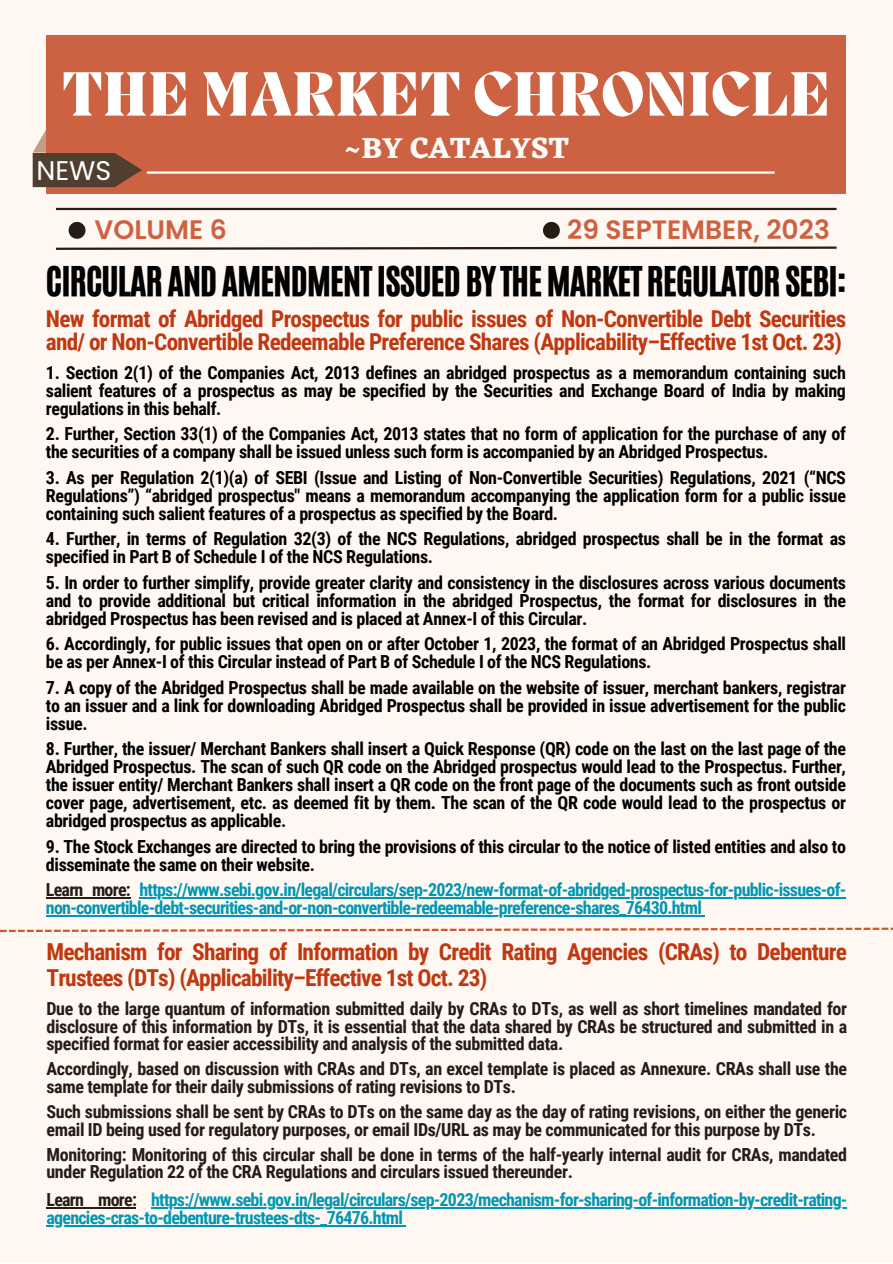
<style>
.page{position:relative;width:893px;height:1264px;background:#fff}
.page>*{position:absolute;margin:0;border:0;box-sizing:border-box;transform-origin:0 0}
.t1{font:800 64.2px "Migra";color:#fff}
.t2{font:34.5px "CA Generated";letter-spacing:-.02em;color:#000}
.t3{font:700 30px "Eczar";color:#fdfbf9}
.t4{font:27px "Poppins";color:#fff}
.t5{font:600 26.7px "Poppins";color:#cd6243}
.t6{font:600 26.55px "Poppins";color:#cd6243}
.t7{font:700 23.4px/25.8px "Roboto Condensed";letter-spacing:-.035em;color:#bf3811}
.t8{font:700 23.25px/22.5px "Roboto Condensed";letter-spacing:-.03em;color:#bf3811}
.t9{font:700 18px/18px "Roboto Condensed";letter-spacing:-.02em;color:#000;text-align:justify}
.t10{font:700 18px/17.7px "Roboto Condensed";letter-spacing:-.02em;color:#251c14}
.t11{font:700 18px/18.1px "Roboto Condensed";letter-spacing:-.04em;color:#0097b2}
.s1{color:#251c14}
</style>
<div class="page">
<div style="left:0;top:0;width:892px;height:1262px;background:#fff8f2"></div>
<div style="left:47px;top:35px;width:798px;height:159px;background:#cd6243"></div>
<svg style="left:33px;top:104px;width:109px;height:83px"></svg>
<hr style="left:147px;top:171px;width:627px;height:3px;background:#fff">
<hr style="left:56px;top:208px;width:780px;height:2px;background:#251c14">
<svg style="left:56px;top:246px;width:781px;height:4px"></svg>
<svg style="left:69px;top:222px;width:16px;height:17px"></svg>
<svg style="left:543px;top:222px;width:17px;height:17px"></svg>
<svg style="left:0;top:927px;width:892px;height:5px"></svg>
<hr style="left:46px;top:897px;width:80px;height:2px;background:#251c14">
<hr style="left:139px;top:897px;width:706px;height:2px;background:#0097b2">
<hr style="left:46px;top:915px;width:655px;height:2px;background:#0097b2">
<hr style="left:46px;top:1207px;width:90px;height:2px;background:#251c14">
<hr style="left:151px;top:1207px;width:695px;height:2px;background:#0097b2">
<hr style="left:46px;top:1225px;width:356px;height:1px;background:#0097b2">
<p class="t1" style="left:62px;top:64px;width:770px">THE MARKET CHRONICLE</p>
<p class="t3" style="left:343px;top:130px;width:227px">~BY CATALYST</p>
<p class="t4" style="left:36px;top:151px;width:76px">NEWS</p>
<p class="t5" style="left:94px;top:211px;width:134px">VOLUME 6</p>
<p class="t6" style="left:567px;top:211px;width:264px">29 SEPTEMBER, 2023</p>
<p class="t2" style="left:46px;top:256px;width:801px">CIRCULAR AND AMENDMENT ISSUED BY THE MARKET REGULATOR SEBI:</p>
<p class="t8" style="left:46px;top:308px;width:801px">New format of Abridged Prospectus for public issues of Non-Convertible Debt Securities and/ or Non-Convertible Redeemable Preference Shares (Applicability–Effective 1st Oct. 23)</p>
<p class="t9" style="left:46px;top:364px;width:801px">1. Section 2(1) of the Companies Act, 2013 defines an abridged prospectus as a memorandum containing such salient features of a prospectus as may be specified by the Securities and Exchange Board of India by making regulations in this behalf.</p>
<p class="t9" style="left:46px;top:425px;width:801px">2. Further, Section 33(1) of the Companies Act, 2013 states that no form of application for the purchase of any of the securities of a company shall be issued unless such form is accompanied by an Abridged Prospectus.</p>
<p class="t9" style="left:46px;top:468px;width:801px">3. As per Regulation 2(1)(a) of SEBI (Issue and Listing of Non-Convertible Securities) Regulations, 2021 (“NCS Regulations”) “abridged prospectus" means a memorandum accompanying the application form for a public issue containing such salient features of a prospectus as specified by the Board.</p>
<p class="t9" style="left:46px;top:530px;width:801px">4. Further, in terms of Regulation 32(3) of the NCS Regulations, abridged prospectus shall be in the format as specified in Part B of Schedule I of the NCS Regulations.</p>
<p class="t9" style="left:46px;top:573px;width:801px">5. In order to further simplify, provide greater clarity and consistency in the disclosures across various documents and to provide additional but critical information in the abridged Prospectus, the format for disclosures in the abridged Prospectus has been revised and is placed at Annex-I of this Circular.</p>
<p class="t9" style="left:46px;top:635px;width:801px">6. Accordingly, for public issues that open on or after October 1, 2023, the format of an Abridged Prospectus shall be as per Annex-I of this Circular instead of Part B of Schedule I of the NCS Regulations.</p>
<p class="t9" style="left:46px;top:678px;width:801px">7. A copy of the Abridged Prospectus shall be made available on the website of issuer, merchant bankers, registrar to an issuer and a link for downloading Abridged Prospectus shall be provided in issue advertisement for the public issue.</p>
<p class="t9" style="left:46px;top:740px;width:801px">8. Further, the issuer/ Merchant Bankers shall insert a Quick Response (QR) code on the last on the last page of the Abridged Prospectus. The scan of such QR code on the Abridged prospectus would lead to the Prospectus. Further, the issuer entity/ Merchant Bankers shall insert a QR code on the front page of the documents such as front outside cover page, advertisement, etc. as deemed fit by them. The scan of the QR code would lead to the prospectus or abridged prospectus as applicable.</p>
<p class="t9" style="left:46px;top:837px;width:801px">9. The Stock Exchanges are directed to bring the provisions of this circular to the notice of listed entities and also to disseminate the same on their website.</p>
<p class="t11" style="left:46px;top:881px;width:801px"><span class="s1">Learn more:</span> https://www.sebi.gov.in/legal/circulars/sep-2023/new-format-of-abridged-prospectus-for-public-issues-of&shy;non-convertible-debt-securities-and-or-non-convertible-redeemable-preference-shares_76430.html</p>
<p class="t7" style="left:46px;top:939px;width:802px">Mechanism for Sharing of Information by Credit Rating Agencies (CRAs) to Debenture<br>Trustees (DTs) (Applicability–Effective 1st Oct. 23)</p>
<p class="t10" style="left:46px;top:999px;width:802px;text-align:justify">Due to the large quantum of information submitted daily by CRAs to DTs, as well as short timelines mandated for disclosure of this information by DTs, it is essential that the data shared by CRAs be structured and submitted in a specified format for easier accessibility and analysis of the submitted data.</p>
<p class="t10" style="left:46px;top:1060px;width:802px">Accordingly, based on discussion with CRAs and DTs, an excel template is placed as Annexure. CRAs shall use the same template for their daily submissions of rating revisions to DTs.</p>
<p class="t10" style="left:46px;top:1102px;width:802px">Such submissions shall be sent by CRAs to DTs on the same day as the day of rating revisions, on either the generic email ID being used for regulatory purposes, or email IDs/URL as may be communicated for this purpose by DTs.</p>
<p class="t10" style="left:46px;top:1145px;width:802px">Monitoring: Monitoring of this circular shall be done in terms of the half-yearly internal audit for CRAs, mandated under Regulation 22 of the CRA Regulations and circulars issued thereunder.</p>
<p class="t11" style="left:46px;top:1191px;width:802px;line-height:17.7px"><span class="s1">Learn more:</span> https://www.sebi.gov.in/legal/circulars/sep-2023/mechanism-for-sharing-of-information-by-credit-rating&shy;agencies-cras-to-debenture-trustees-dts-_76476.html</p>
</div>
